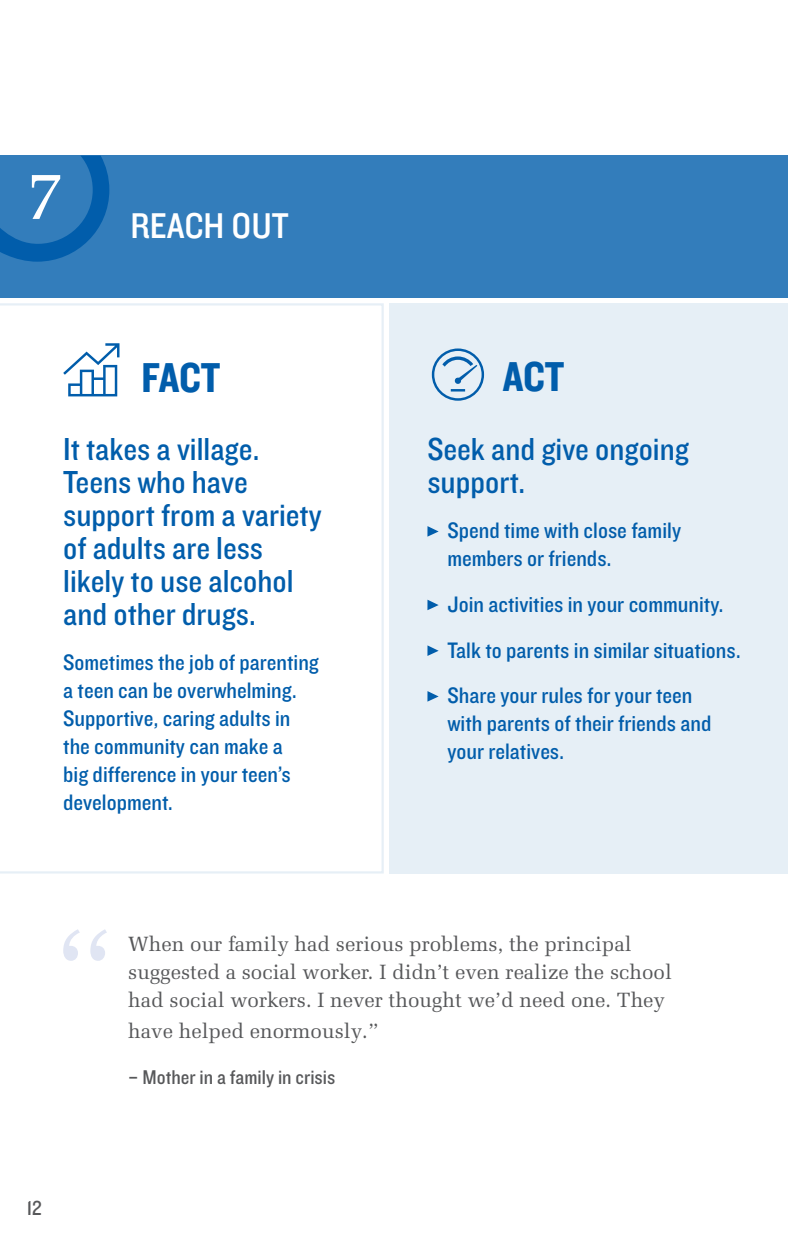
<style>
.page{position:relative;width:788px;height:1237px;background:#fff}
.page>*{position:absolute;margin:0;border:0;box-sizing:border-box;transform-origin:0 0}
.t1{font:123.73px "Melior LT Pro";color:#e0e5f3}
.t2{font:43.4px "Knockout 50 Welterweight";letter-spacing:-.01em;color:#015dab}
.t3{font:37.1px "Knockout 30 Junior Welterwt";color:#fff}
.t4{font:33.07px/33.1px "Knockout 30 Junior Welterwt";color:#015dab}
.t5{font:23.28px/27.8px "Knockout 30 Junior Welterwt";color:#015dab}
.t6{font:21px "Knockout 30 Junior Welterwt";color:#57585a}
.t7{font:20.65px/27.8px "Melior LT Pro";color:#57585a}
.t8{font:20.65px "Knockout 30 Junior Welterwt";color:#57585a}
</style>
<div class="page">
<svg style="left:0;top:303px;width:384px;height:570px"></svg>
<div style="left:389px;top:303px;width:399px;height:570px;background:#e6eff6"></div>
<svg style="left:63px;top:343px;width:56px;height:53px"></svg>
<svg style="left:427px;top:526px;width:11px;height:10px"></svg>
<svg style="left:427px;top:599px;width:11px;height:11px"></svg>
<svg style="left:427px;top:645px;width:11px;height:11px"></svg>
<svg style="left:427px;top:691px;width:11px;height:10px"></svg>
<svg style="left:432px;top:348px;width:52px;height:53px"></svg>
<div style="left:0;top:156px;width:788px;height:142px;background:#337dbb"></div>
<svg style="left:0;top:156px;width:109px;height:106px"></svg>
<h3 class="t3" style="left:25px;top:201px;width:265px"><sup>7</sup> REACH OUT</h3>
<h2 class="t2" style="left:141px;top:349px;width:80px">FACT</h2>
<h3 class="t4" style="left:63px;top:430px;width:260px">It takes a village.<br>Teens who have support from a variety of adults are less likely to use alcohol and other drugs.</h3>
<p class="t5" style="left:63px;top:647px;width:257px">Sometimes the job of parenting a teen can be overwhelming.<br>Supportive, caring adults in the community can make a<br>big difference in your teen’s development.</p>
<h2 class="t2" style="left:502px;top:348px;width:63px">ACT</h2>
<h3 class="t4" style="left:427px;top:431px;width:263px">Seek and give ongoing support.</h3>
<p class="t5" style="left:447px;top:516px;width:235px">Spend time with close family members or friends.</p>
<p class="t5" style="left:447px;top:580px;width:295px;line-height:45.7px">Join activities in your community.<br>Talk to parents in similar situations.<br>Share your rules for your teen</p>
<p class="t5" style="left:447px;top:708px;width:265px">with parents of their friends and your relatives.</p>
<h1 class="t1" style="left:55px;top:899px;width:63px">“</h1>
<p class="t7" style="left:128px;top:930px;width:545px">When our family had serious problems, the principal suggested a social worker. I didn’t even realize the school had social workers. I never thought we’d need one. They</p>
<p class="t7" style="left:128px;top:1017px;width:251px">have helped enormously.”</p>
<p class="t8" style="left:128px;top:1063px;width:208px">– Mother in a family in crisis</p>
<p class="t6" style="left:27px;top:1194px;width:16px">12</p>
</div>
